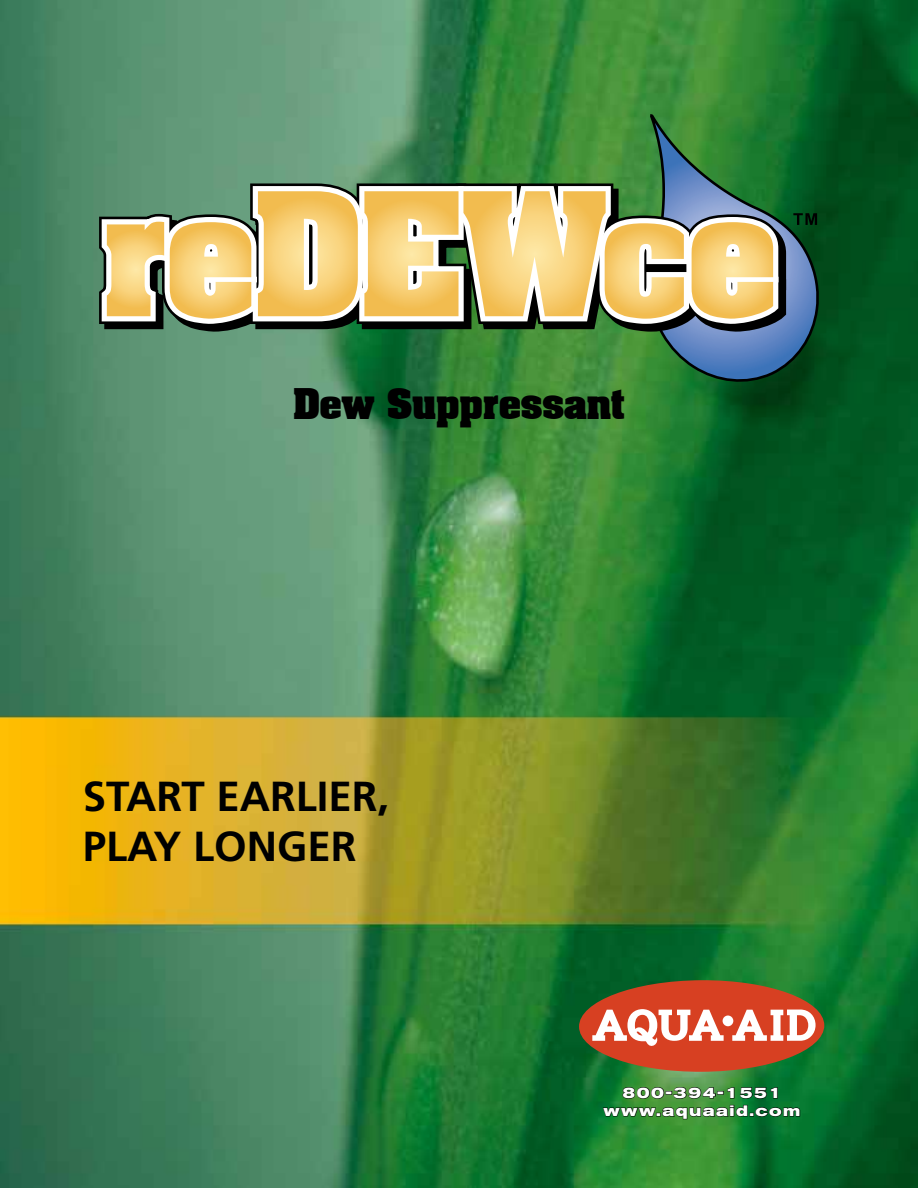
<style>
.page{position:relative;width:918px;height:1188px;background:#fff}
.page>*{position:absolute;margin:0;border:0;box-sizing:border-box;transform-origin:0 0}
.t1{font:700 42px/50.4px "Frutiger";color:#000}
.t2{font:700 36px "Aardvark";color:#000}
.t3{font:700 expanded 15px/18px "Akzidenz Grotesk BE";letter-spacing:.1em;color:#fff;text-align:center}
</style>
<div class="page">
<img style="left:0;top:0;width:918px;height:1188px">
<svg style="left:648px;top:115px;width:171px;height:267px"></svg>
<svg style="left:99px;top:170px;width:718px;height:186px"></svg>
<div style="left:579px;top:980px;width:245px;height:92px;background:#d74022;border-radius:50%"></div>
<svg style="left:732px;top:1010px;width:84px;height:31px"></svg>
<svg style="left:592px;top:1009px;width:132px;height:41px"></svg>
<div style="left:723px;top:1016px;width:10px;height:10px;background:#fff;border-radius:50%"></div>
<svg style="left:622px;top:1087px;width:156px;height:12px"></svg>
<svg style="left:602px;top:1105px;width:198px;height:15px"></svg>
<h2 class="t2" style="left:293px;top:372px;width:333px">Dew Suppressant</h2>
<h1 class="t1" style="left:83px;top:771px;width:308px">START EARLIER,<br>PLAY LONGER</h1>
<p class="t3" style="left:604px;top:1084px;width:198px">800-394-1551 www.aquaaid.com</p>
</div>
